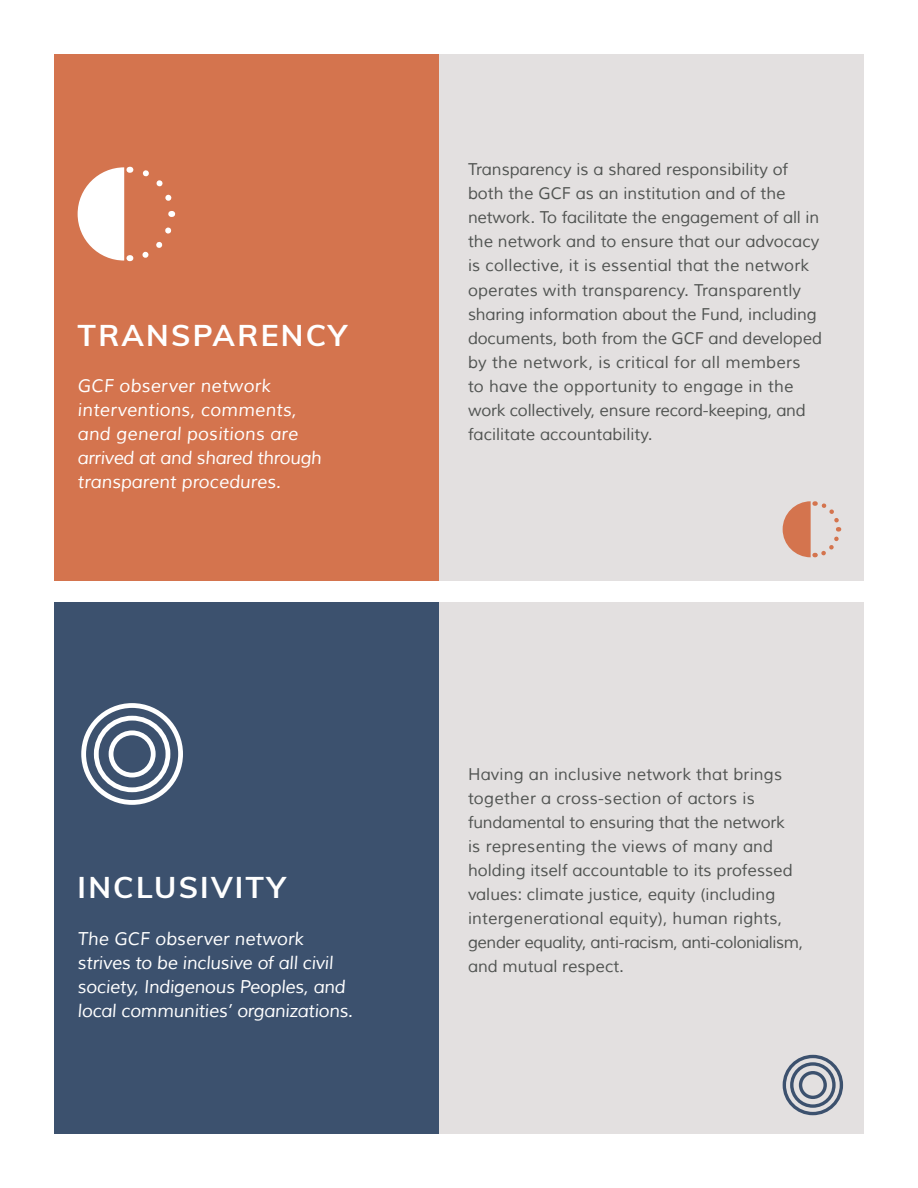
<style>
.page{position:relative;width:918px;height:1188px;background:#fff}
.page>*{position:absolute;margin:0;border:0;box-sizing:border-box;transform-origin:0 0}
.t1{font:700 30px "Muli";letter-spacing:.075em;color:#fff}
.t2{font:italic 18px/24px "Muli";letter-spacing:-.015em;color:#fff}
.t3{font:italic 18px/24px "Muli";letter-spacing:.01em;color:#fff}
.t4{font:16.5px/24px "Muli";color:#515452}
</style>
<div class="page">
<div style="left:55px;top:54px;width:395px;height:527px;background:#d4744e"></div>
<div style="left:55px;top:602px;width:395px;height:532px;background:#3c516e"></div>
<div style="left:439px;top:54px;width:425px;height:527px;background:#e3e0e0"></div>
<div style="left:439px;top:602px;width:425px;height:532px;background:#e3e0e0"></div>
<svg style="left:78px;top:166px;width:98px;height:96px"></svg>
<div style="left:125px;top:179px;width:8px;height:73px;background:#d4744e"></div>
<svg style="left:783px;top:501px;width:59px;height:57px"></svg>
<div style="left:812px;top:507px;width:6px;height:45px;background:#e3e0e0"></div>
<div style="left:81px;top:703px;width:102px;height:102px;border:5px solid #fff;border-radius:50%"></div>
<div style="left:94px;top:716px;width:76px;height:76px;border:5px solid #fff;border-radius:50%"></div>
<div style="left:109px;top:730px;width:47px;height:47px;border:5px solid #fff;border-radius:50%"></div>
<div style="left:783px;top:1055px;width:60px;height:60px;border:3px solid #3c516e;border-radius:50%"></div>
<div style="left:790px;top:1062px;width:46px;height:46px;border:3px solid #3c516e;border-radius:50%"></div>
<div style="left:799px;top:1071px;width:28px;height:28px;border:3px solid #3c516e;border-radius:50%"></div>
<h1 class="t1" style="left:78px;top:313px;width:271px">TRANSPARE NCY</h1>
<p class="t3" style="left:78px;top:374px;width:245px">GCF observer network interventions, comments, and general positions are arrived at and shared through transparent procedures.</p>
<h1 class="t1" style="left:78px;top:865px;width:33px">INCL</h1>
<h1 class="t1" style="left:154px;top:865px;width:133px">USIVITY</h1>
<p class="t2" style="left:78px;top:927px;width:277px">The GCF observer network strives to be inclusive of all civil society, Indigenous Peoples, and local communities’ organizations.</p>
<p class="t4" style="left:468px;top:158px;width:356px">Transparency is a shared responsibility of both the GCF as an institution and of the network. To facilitate the engagement of all in the network and to ensure that our advocacy is collective, it is essential that the network operates with transparency. Transparently sharing information about the Fund, including documents, both from the GCF and developed by the network, is critical for all members<br>to have the opportunity to engage in the work collectively, ensure record-keeping, and facilitate accountability.</p>
<p class="t4" style="left:468px;top:763px;width:337px">Having an inclusive network that brings together a cross-section of actors is fundamental to ensuring that the network<br>is representing the views of many and holding itself accountable to its professed values: climate justice, equity (including intergenerational equity), human rights, gender equality, anti-racism, anti-colonialism, and mutual respect.</p>
</div>
